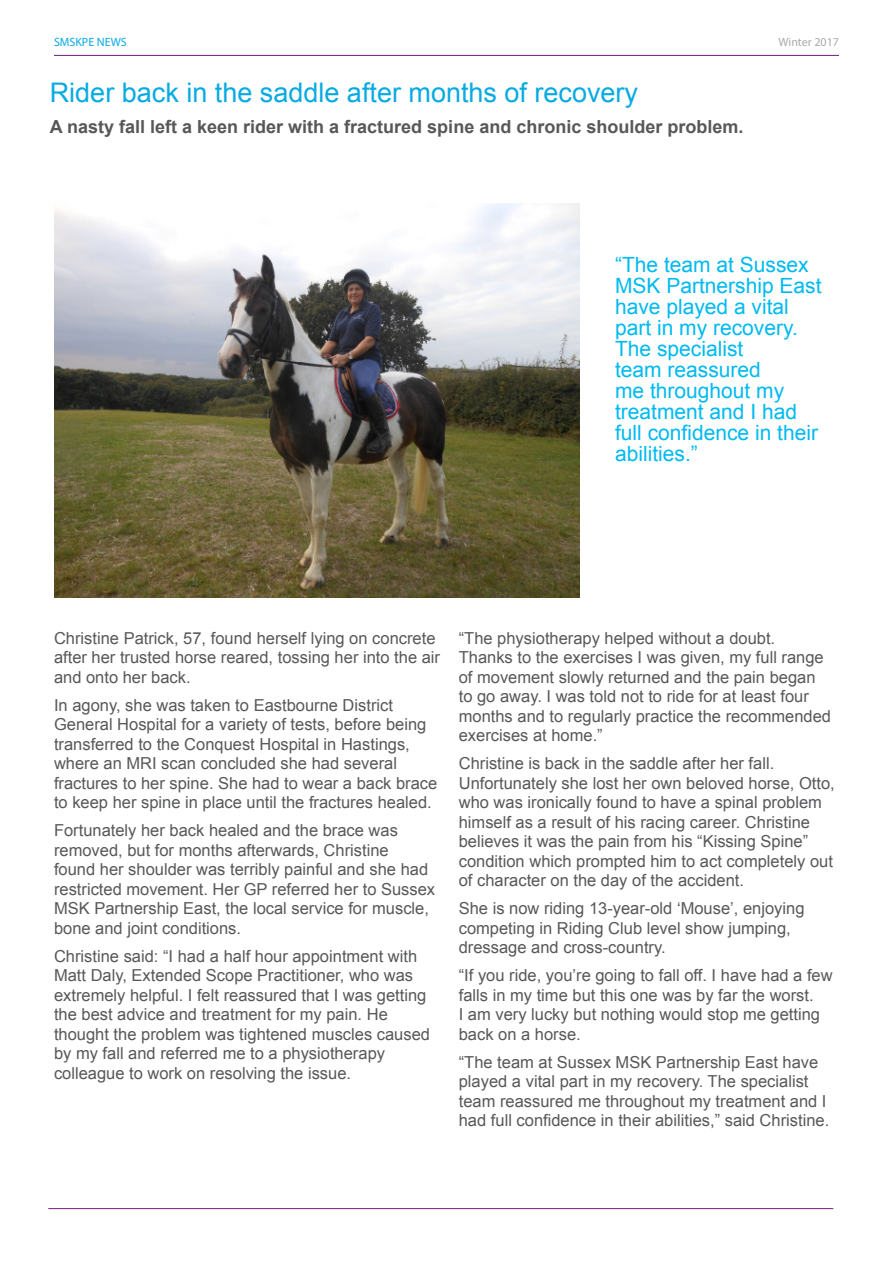
<style>
.page{position:relative;width:893px;height:1263px;background:#fff}
.page>*{position:absolute;margin:0;border:0;box-sizing:border-box;transform-origin:0 0}
.t1{font:27px "Arial";color:#08aae2}
.t2{font:21px/21px "Arial";color:#00baf1}
.t3{font:700 18px "Arial";color:#57585a}
.t4{font:16.5px/19.5px "Arial";color:#57585a}
.t5{font:12px "Myriad Pro";color:#a8a9ad}
.t6{font:12px "Myriad Pro";color:#08aae2}
</style>
<div class="page">
<hr style="left:54px;top:55px;width:785px;height:1px;background:#6c1f7d">
<img style="left:54px;top:203px;width:526px;height:394px">
<hr style="left:48px;top:1208px;width:785px;height:1px;background:#6c1f7d">
<p class="t6" style="left:54px;top:34px;width:74px">SMSKPE NEWS</p>
<p class="t1" style="left:50px;top:74px;width:590px">Rider back in the saddle after months of recovery</p>
<p class="t3" style="left:50px;top:114px;width:695px">A nasty fall left a keen rider with a fractured spine and chronic shoulder problem.</p>
<p class="t5" style="left:779px;top:34px;width:62px">Winter 2017</p>
<p class="t2" style="left:615px;top:254px;width:208px">“The team at Sussex<br>MSK Partnership East have played a vital part in my recovery.<br>The specialist<br>team reassured<br>me throughout my treatment and I had full confidence in their abilities.”</p>
<p class="t4" style="left:54px;top:628px;width:388px">Christine Patrick, 57, found herself lying on concrete after her trusted horse reared, tossing her into the air and onto her back.</p>
<p class="t4" style="left:54px;top:695px;width:385px">In agony, she was taken to Eastbourne District General Hospital for a variety of tests, before being transferred to the Conquest Hospital in Hastings, where an MRI scan concluded she had several fractures to her spine. She had to wear a back brace to keep her spine in place until the fractures healed.</p>
<p class="t4" style="left:54px;top:821px;width:383px">Fortunately her back healed and the brace was removed, but for months afterwards, Christine<br>found her shoulder was terribly painful and she had restricted movement. Her GP referred her to Sussex MSK Partnership East, the local service for muscle, bone and joint conditions.</p>
<p class="t4" style="left:54px;top:946px;width:378px">Christine said: “I had a half hour appointment with Matt Daly, Extended Scope Practitioner, who was extremely helpful. I felt reassured that I was getting the best advice and treatment for my pain. He thought the problem was tightened muscles caused by my fall and referred me to a physiotherapy colleague to work on resolving the issue.</p>
<p class="t4" style="left:459px;top:628px;width:374px">“The physiotherapy helped without a doubt.<br>Thanks to the exercises I was given, my full range of movement slowly returned and the pain began to go away. I was told not to ride for at least four months and to regularly practice the recommended exercises at home.”</p>
<p class="t4" style="left:459px;top:754px;width:378px">Christine is back in the saddle after her fall.<br>Unfortunately she lost her own beloved horse, Otto, who was ironically found to have a spinal problem himself as a result of his racing career. Christine believes it was the pain from his “Kissing Spine” condition which prompted him to act completely out of character on the day of the accident.</p>
<p class="t4" style="left:459px;top:899px;width:347px">She is now riding 13-year-old ‘Mouse’, enjoying competing in Riding Club level show jumping, dressage and cross-country.</p>
<p class="t4" style="left:459px;top:966px;width:375px">“If you ride, you’re going to fall off. I have had a few falls in my time but this one was by far the worst.<br>I am very lucky but nothing would stop me getting back on a horse.</p>
<p class="t4" style="left:459px;top:1052px;width:372px">“The team at Sussex MSK Partnership East have played a vital part in my recovery. The specialist team reassured me throughout my treatment and I had full confidence in their abilities,” said Christine.</p>
</div>
